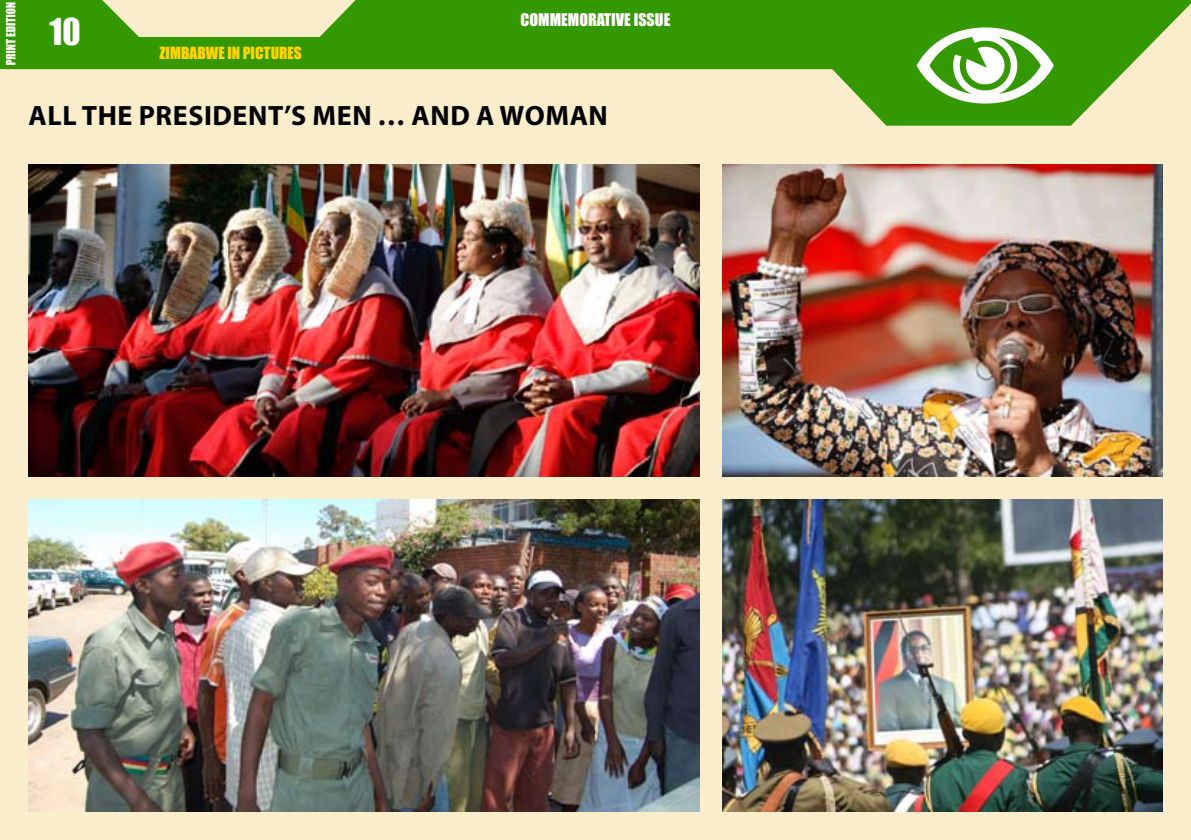
<style>
.page{position:relative;width:1191px;height:840px;background:#fff}
.page>*{position:absolute;margin:0;border:0;box-sizing:border-box;transform-origin:0 0}
.t1{font:34px "Impact";color:#fff}
.t2{font:700 28px "Myriad Pro";letter-spacing:.02em;color:#000}
.t3{font:16px "Impact";color:#fff}
.t4{font:15.4px "Impact";color:#fed500}
</style>
<div class="page">
<div style="left:0;top:0;width:1191px;height:839px;background:#faedcc"></div>
<svg style="left:0;top:0;width:1187px;height:126px"></svg>
<svg style="left:916px;top:27px;width:138px;height:76px;background:#8fc672"></svg>
<svg style="left:6px;top:2px;width:10px;height:63px"></svg>
<svg style="left:1187px;top:0;width:4px;height:8px"></svg>
<img style="left:28px;top:164px;width:672px;height:312px">
<img style="left:722px;top:164px;width:440px;height:312px">
<img style="left:722px;top:499px;width:440px;height:312px">
<img style="left:28px;top:499px;width:672px;height:312px">
<p class="t1" style="left:50px;top:5px;width:33px">10</p>
<p class="t4" style="left:159px;top:41px;width:144px">ZIMBABWE IN PICTURES</p>
<p class="t3" style="left:520px;top:8px;width:151px">COMMEMORATIVE ISSUE</p>
<p class="t2" style="left:29px;top:97px;width:17px">ALL</p>
<p class="t2" style="left:82px;top:97px;width:527px">THE PRESIDENT’S MEN … AND A WOMAN</p>
</div>
